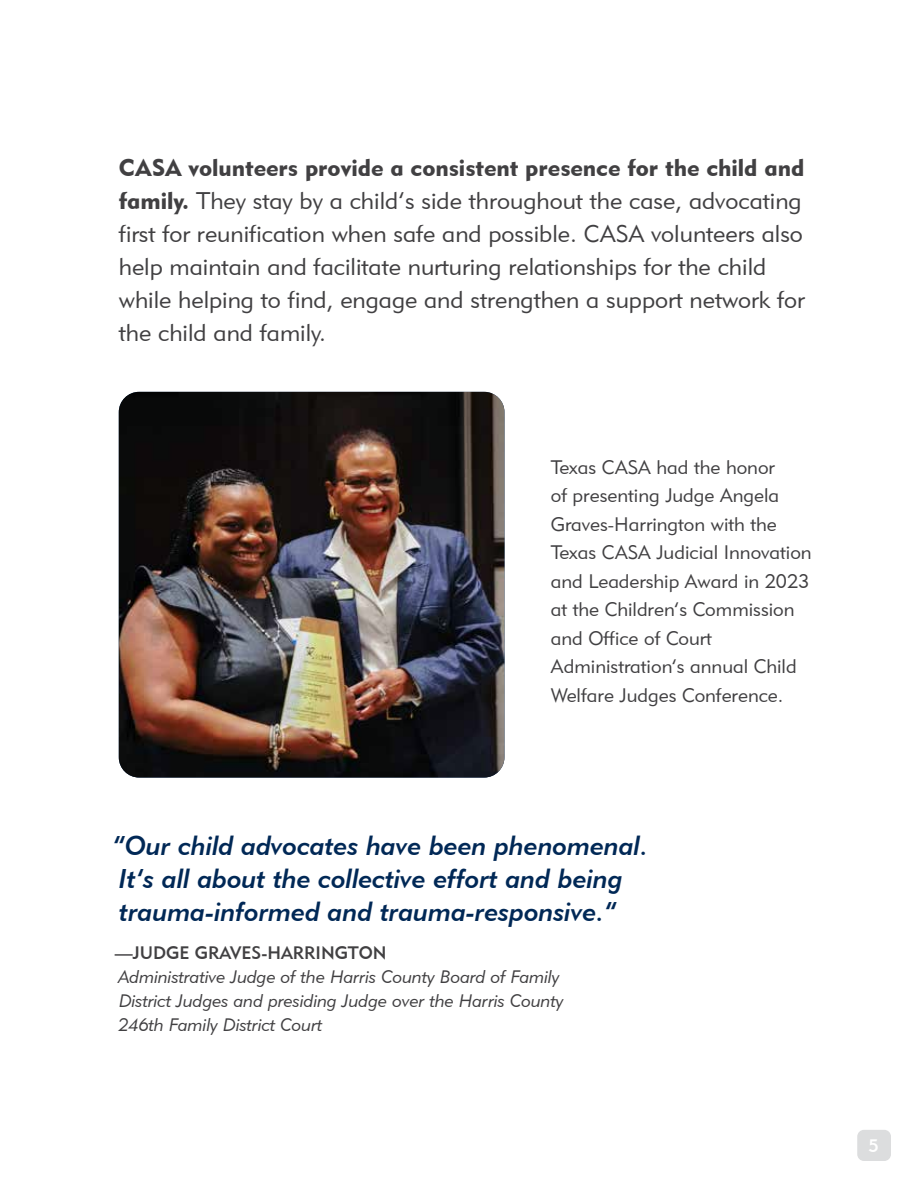
<style>
.page{position:relative;width:918px;height:1188px;background:#fff}
.page>*{position:absolute;margin:0;border:0;box-sizing:border-box;transform-origin:0 0}
.t1{font:27px/33px "Geometric 415 BT Medium Italic A";color:#002856}
.t2{font:24px/33px "Geometric 415 BT Lite A";color:#414042}
.t3{font:24px "Geometric 415 BT Black A";color:#414042}
.t4{font:19.5px/28.5px "Geometric 415 BT Lite A";color:#414042}
.t5{font:18px/24px "Geometric 415 BT Lite Italic A";color:#414042}
.t6{font:18px "Geometric 415 BT Medium A";color:#414042}
.t7{font:18px "Geometric 415 BT Medium A";color:#fff}
.s1{font-family:"Geometric 415 BT Black A"}
</style>
<div class="page">
<div style="left:857px;top:1130px;width:34px;height:31px;background:#dcddde;border-radius:7px"></div>
<img style="left:119px;top:392px;width:385px;height:386px">
<p class="t3" style="left:119px;top:153px;width:687px">CASA volunteers provide a consistent presence for the child and</p>
<p class="t2" style="left:119px;top:184px;width:688px"><span class="s1">family.</span> They stay by a child’s side throughout the case, advocating first for reunification when safe and possible. CASA volunteers also help maintain and facilitate nurturing relationships for the child while helping to find, engage and strengthen a support network for the child and family.</p>
<p class="t4" style="left:551px;top:452px;width:262px">Texas CASA had the honor<br>of presenting Judge Angela<br>Graves-Harrington with the<br>Texas CASA Judicial Innovation and Leadership Award in 2023 at the Children’s Commission and Office of Court<br>Administration’s annual Child<br>Welfare Judges Conference.</p>
<p class="t1" style="left:113px;top:829px;width:537px">“Our child advocates have been phenomenal.<br>It’s all about the collective effort and being trauma-informed and trauma-responsive.”</p>
<p class="t6" style="left:115px;top:942px;width:273px">—JUDGE GRAVES-HARRINGTON</p>
<p class="t5" style="left:118px;top:964px;width:447px">Administrative Judge of the Harris County Board of Family<br>District Judges and presiding Judge over the Harris County<br>246th Family District Court</p>
<p class="t7" style="left:869px;top:1135px;width:12px">5</p>
</div>
